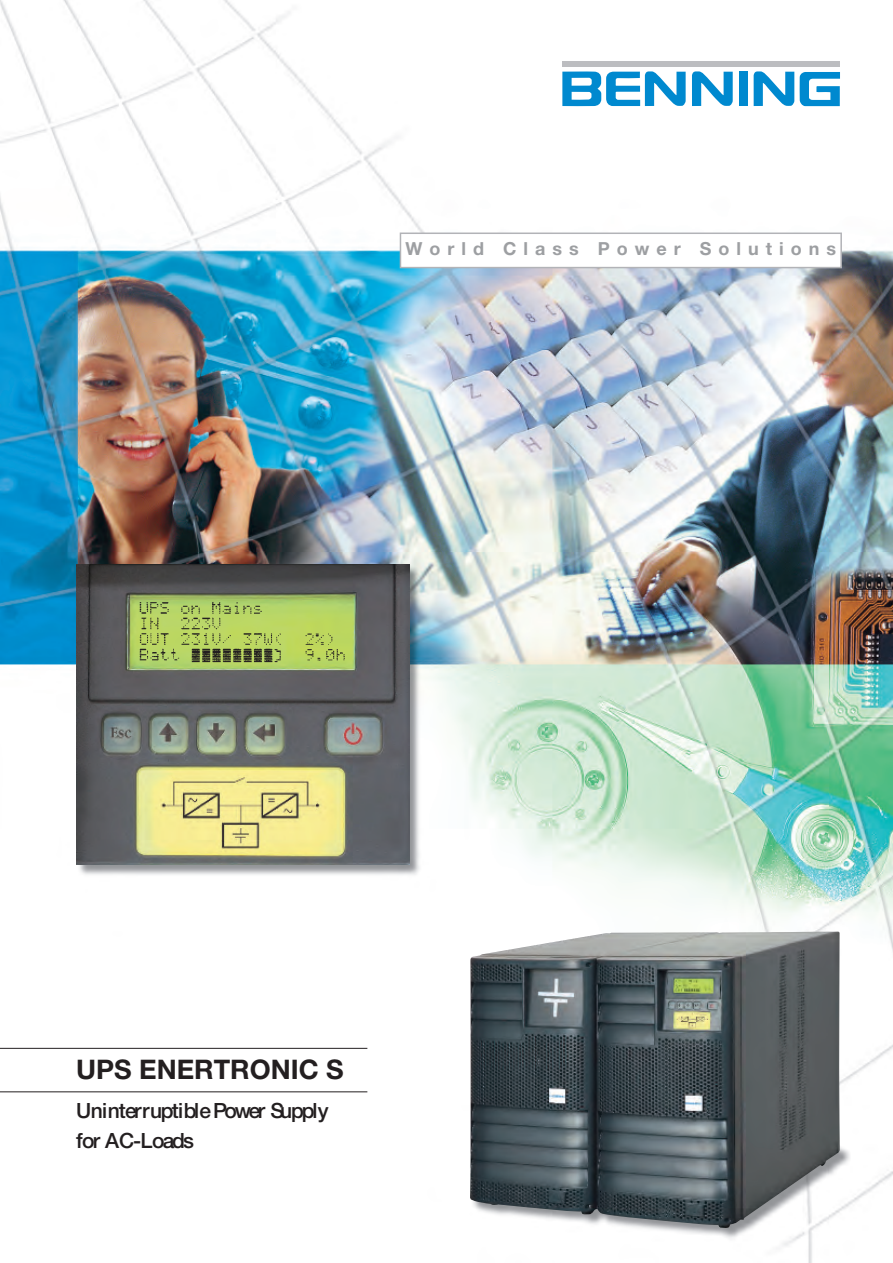
<style>
.page{position:relative;width:893px;height:1263px;background:#fff}
.page>*{position:absolute;margin:0;border:0;box-sizing:border-box;transform-origin:0 0}
.t1{font:700 27px "Helvetica Neue LT Pro";color:#231f20}
.t2{font:500 21px/30px "Helvetica Neue LT Pro";letter-spacing:-.055em;color:#231f20}
.t3{font:700 18px "Helvetica Neue LT Pro";letter-spacing:.39em;color:#9d9fa2}
</style>
<div class="page">
<img style="left:0;top:0;width:893px;height:1263px">
<div style="left:401px;top:234px;width:439px;height:33px;background:#fff"></div>
<div style="left:400px;top:232px;width:442px;height:36px;border:2px solid #b2b3b7"></div>
<img style="left:470px;top:931px;width:370px;height:297px">
<div style="left:562px;top:61px;width:278px;height:6px;background:#bcbdc0"></div>
<div style="left:739px;top:72px;width:9px;height:34px;background:#0089cf"></div>
<svg style="left:562px;top:71px;width:124px;height:35px"></svg>
<svg style="left:692px;top:71px;width:41px;height:35px"></svg>
<svg style="left:754px;top:71px;width:86px;height:35px"></svg>
<img style="left:77px;top:564px;width:332px;height:301px">
<img style="left:130px;top:596px;width:222px;height:73px">
<hr style="left:0;top:1048px;width:367px;height:1px;background:#231f20">
<hr style="left:0;top:1091px;width:367px;height:1px;background:#231f20">
<p class="t3" style="left:405px;top:243px;width:432px">World Class Power Solutions</p>
<p class="t1" style="left:76px;top:1060px;width:269px">UPS ENERTRONIC S</p>
<p class="t2" style="left:76px;top:1098px;width:254px">Uninterruptible Power Supply for AC-Loads</p>
</div>
